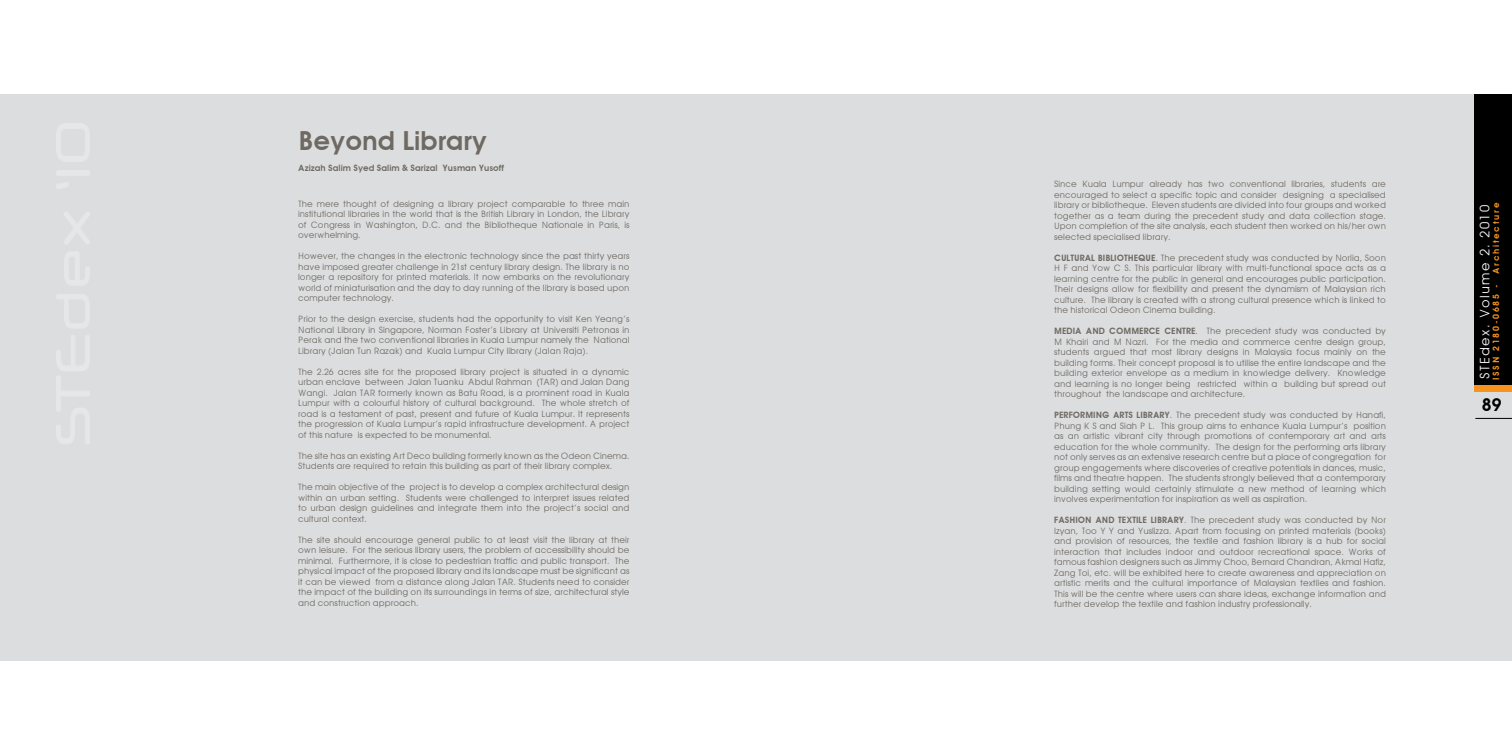
<style>
.page{position:relative;width:1512px;height:756px;background:#fff}
.page>*{position:absolute;margin:0;border:0;box-sizing:border-box;transform-origin:0 0}
.t1{font:600 26.25px "Avant Garde";color:#6e6962}
.t2{font:600 17.5px "Avant Garde";color:#000}
.t3{font:13.12px "Avant Garde";letter-spacing:.1em;color:#fff}
.t4{font:8.75px/10.5px "Avant Garde";color:#6e6962;text-align:justify}
.t5{font:600 8.75px "Avant Garde";color:#6e6962}
.t6{font:600 8.75px "Avant Garde";letter-spacing:.2em;color:#f7941e}
.s1{font-weight:600}
</style>
<div class="page">
<div style="left:0;top:94px;width:1512px;height:568px;background:#dcddde"></div>
<div style="left:56px;top:170px;width:34px;height:6px;border:1px solid #e6e7e8;border-radius:2px"></div>
<hr style="left:1475px;top:418px;width:37px;height:1px;background:#000">
<div style="left:1474px;top:94px;width:38px;height:297px;background:#000"></div>
<div style="left:1474px;top:385px;width:38px;height:6px;background:#f7941e"></div>
<h1 class="t1" style="left:298px;top:125px;width:190px">Beyond Library</h1>
<p class="t5" style="left:298px;top:163px;width:207px">Azizah Salim Syed Salim &amp; Sarizal Yusman Yusoff</p>
<p class="t4" style="left:298px;top:198px;width:333px">The mere thought of designing a library project comparable to three main institutional libraries in the world that is the British Library in London, the Library of Congress in Washington, D.C. and the Bibliotheque Nationale in Paris, is overwhelming.</p>
<p class="t4" style="left:298px;top:251px;width:333px">However, the changes in the electronic technology since the past thirty years have imposed greater challenge in 21st century library design. The library is no longer a repository for printed materials. It now embarks on the revolutionary world of miniaturisation and the day to day running of the library is based upon computer technology.</p>
<p class="t4" style="left:298px;top:314px;width:333px">Prior to the design exercise, students had the opportunity to visit Ken Yeang’s National Library in Singapore, Norman Foster’s Library at Universiti Petronas in Perak and the two conventional libraries in Kuala Lumpur namely the National Library (Jalan Tun Razak) and Kuala Lumpur City library (Jalan Raja).</p>
<p class="t4" style="left:298px;top:366px;width:333px">The 2.26 acres site for the proposed library project is situated in a dynamic urban enclave between Jalan Tuanku Abdul Rahman (TAR) and Jalan Dang Wangi. Jalan TAR formerly known as Batu Road, is a prominent road in Kuala Lumpur with a colourful history of cultural background. The whole stretch of road is a testament of past, present and future of Kuala Lumpur. It represents the progression of Kuala Lumpur’s rapid infrastructure development. A project of this nature is expected to be monumental.</p>
<p class="t4" style="left:298px;top:450px;width:333px">The site has an existing Art Deco building formerly known as the Odeon Cinema.<br>Students are required to retain this building as part of their library complex.</p>
<p class="t4" style="left:298px;top:482px;width:333px">The main objective of the project is to develop a complex architectural design within an urban setting. Students were challenged to interpret issues related to urban design guidelines and integrate them into the project’s social and cultural context.</p>
<p class="t4" style="left:298px;top:534px;width:333px">The site should encourage general public to at least visit the library at their own leisure. For the serious library users, the problem of accessibility should be minimal. Furthermore, it is close to pedestrian traffic and public transport. The physical impact of the proposed library and its landscape must be significant as it can be viewed from a distance along Jalan TAR. Students need to consider the impact of the building on its surroundings in terms of size, architectural style and construction approach.</p>
<p class="t4" style="left:1054px;top:179px;width:333px">Since Kuala Lumpur already has two conventional libraries, students are encouraged to select a specific topic and consider designing a specialised library or bibliotheque. Eleven students are divided into four groups and worked together as a team during the precedent study and data collection stage.<br>Upon completion of the site analysis, each student then worked on his/her own selected specialised library.</p>
<p class="t4" style="left:1054px;top:252px;width:333px"><span class="s1">CULTURAL BIBLIOTHEQUE</span>. The precedent study was conducted by Norlia, Soon H F and Yow C S. This particular library with multi-functional space acts as a learning centre for the public in general and encourages public participation.<br>Their designs allow for flexibility and present the dynamism of Malaysian rich culture. The library is created with a strong cultural presence which is linked to the historical Odeon Cinema building.</p>
<p class="t4" style="left:1054px;top:326px;width:333px"><span class="s1">MEDIA AND COMMERCE CENTRE</span>. The precedent study was conducted by M Khairi and M Nazri. For the media and commerce centre design group, students argued that most library designs in Malaysia focus mainly on the building forms. Their concept proposal is to utilise the entire landscape and the building exterior envelope as a medium in knowledge delivery. Knowledge and learning is no longer being restricted within a building but spread out throughout the landscape and architecture.</p>
<p class="t4" style="left:1054px;top:410px;width:333px"><span class="s1">PERFORMING ARTS LIBRARY</span>. The precedent study was conducted by Hanafi, Phung K S and Siah P L. This group aims to enhance Kuala Lumpur’s position as an artistic vibrant city through promotions of contemporary art and arts education for the whole community. The design for the performing arts library not only serves as an extensive research centre but a place of congregation for group engagements where discoveries of creative potentials in dances, music, films and theatre happen. The students strongly believed that a contemporary building setting would certainly stimulate a new method of learning which involves experimentation for inspiration as well as aspiration.</p>
<p class="t4" style="left:1054px;top:515px;width:333px"><span class="s1">FASHION AND TEXTILE LIBRARY</span>. The precedent study was conducted by Nor Izyan, Too Y Y and Yuslizza. Apart from focusing on printed materials (books) and provision of resources, the textile and fashion library is a hub for social interaction that includes indoor and outdoor recreational space. Works of famous fashion designers such as Jimmy Choo, Bernard Chandran, Akmal Hafiz, Zang Toi, etc. will be exhibited here to create awareness and appreciation on artistic merits and the cultural importance of Malaysian textiles and fashion.<br>This will be the centre where users can share ideas, exchange information and further develop the textile and fashion industry professionally.</p>
<h3 class="t3" style="left:1477px;top:379px;width:176px;rotate:-90deg">STEdex. Volume 2. 2010</h3>
<p class="t6" style="left:1491px;top:380px;width:179px;rotate:-90deg">ISSN 2180-0685 - Architecture</p>
<h2 class="t2" style="left:1482px;top:394px;width:21px">89</h2>
</div>
